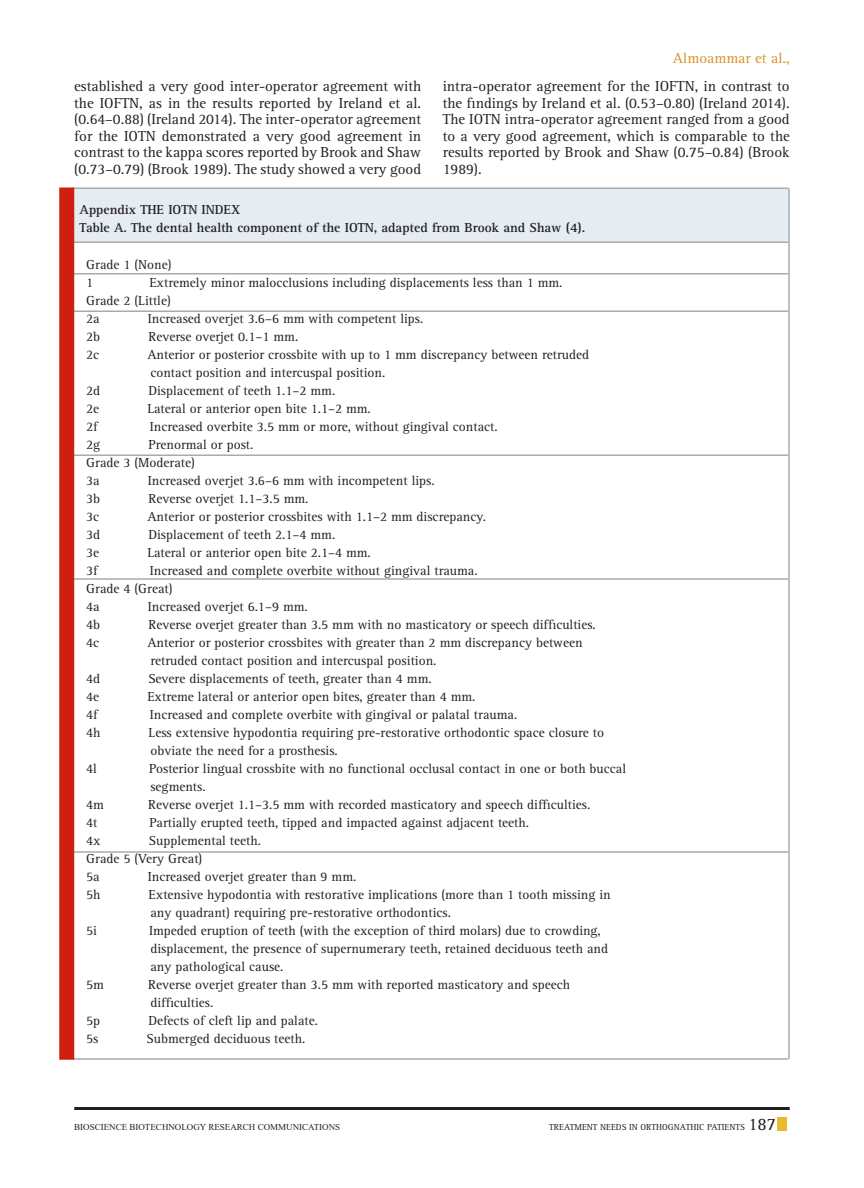
<style>
.page{position:relative;width:864px;height:1188px;background:#fff}
.page>*{position:absolute;margin:0;border:0;box-sizing:border-box;transform-origin:0 0}
.Body_text{font:15px/16.5px "Rotis Serif Std";color:#231f20;text-align:justify}
.Body_text-2{font:15px "Rotis Serif Std";color:#d69429}
.Body_text-3{font:13.5px "Rotis Serif Std";color:#231f20}
.Body_text-4{font:700 13.5px "Rotis Serif Std";color:#231f20}
.t1{font:9px "Times New Roman";color:#231f20}
.t2{font:9px "Rotis Serif Std";color:#231f20}
.s1{font-size:18px}
</style>
<div class="page">
<div style="left:777px;top:1118px;width:10px;height:13px;background:#eaba2e"></div>
<hr style="left:74px;top:1107px;width:716px;height:3px;background:#231f20">
<div style="left:73px;top:188px;width:715px;height:54px;background:#e5ecf2"></div>
<hr style="left:73px;top:188px;width:715px;height:1px;background:#a8aaad">
<hr style="left:73px;top:242px;width:715px;height:1px;background:#a8aaad">
<hr style="left:73px;top:273px;width:715px;height:1px;background:#a8aaad">
<hr style="left:73px;top:310px;width:715px;height:2px;background:#a8aaad">
<hr style="left:73px;top:454px;width:715px;height:2px;background:#a8aaad">
<hr style="left:73px;top:578px;width:715px;height:2px;background:#a8aaad">
<hr style="left:73px;top:851px;width:715px;height:2px;background:#a8aaad">
<hr style="left:73px;top:1058px;width:715px;height:2px;background:#a8aaad">
<hr style="left:788px;top:188px;width:2px;height:871px;background:#a8aaad">
<div style="left:59px;top:187px;width:15px;height:873px;background:#ce1f10"></div>
<p class="Body_text-2" style="left:673px;top:49px;width:118px">Almoammar et al.,</p>
<p class="Body_text" style="left:74px;top:79px;width:349px">established a very good inter-operator agreement with the IOFTN, as in the results reported by Ireland et al. (0.64–0.88) (Ireland 2014). The inter-operator agreement for the IOTN demonstrated a very good agreement in contrast to the kappa scores reported by Brook and Shaw (0.73–0.79) (Brook 1989). The study showed a very good</p>
<p class="Body_text" style="left:443px;top:79px;width:348px">intra-operator agreement for the IOFTN, in contrast to the findings by Ireland et al. (0.53–0.80) (Ireland 2014).<br>The IOTN intra-operator agreement ranged from a good to a very good agreement, which is comparable to the results reported by Brook and Shaw (0.75–0.84) (Brook 1989).</p>
<p class="Body_text-4" style="left:80px;top:201px;width:162px">Appendix THE IOTN INDEX</p>
<p class="Body_text-4" style="left:80px;top:219px;width:507px">Table A. The dental health component of the IOTN, adapted from Brook and Shaw (4).</p>
<p class="Body_text-3" style="left:86px;top:257px;width:87px">Grade 1 (None)</p>
<p class="Body_text-3" style="left:86px;top:275px;width:9px">1</p>
<p class="Body_text-3" style="left:149px;top:275px;width:415px">Extremely minor malocclusions including displacements less than 1 mm.</p>
<p class="Body_text-3" style="left:86px;top:293px;width:86px">Grade 2 (Little)</p>
<p class="Body_text-3" style="left:86px;top:311px;width:15px">2a</p>
<p class="Body_text-3" style="left:148px;top:311px;width:277px">Increased overjet 3.6–6 mm with competent lips.</p>
<p class="Body_text-3" style="left:86px;top:329px;width:16px">2b</p>
<p class="Body_text-3" style="left:148px;top:329px;width:151px">Reverse overjet 0.1–1 mm.</p>
<p class="Body_text-3" style="left:86px;top:347px;width:15px">2c</p>
<p class="Body_text-3" style="left:147px;top:347px;width:443px">Anterior or posterior crossbite with up to 1 mm discrepancy between retruded</p>
<p class="Body_text-3" style="left:150px;top:365px;width:236px">contact position and intercuspal position.</p>
<p class="Body_text-3" style="left:86px;top:383px;width:16px">2d</p>
<p class="Body_text-3" style="left:148px;top:383px;width:188px">Displacement of teeth 1.1–2 mm.</p>
<p class="Body_text-3" style="left:86px;top:401px;width:15px">2e</p>
<p class="Body_text-3" style="left:147px;top:401px;width:225px">Lateral or anterior open bite 1.1–2 mm.</p>
<p class="Body_text-3" style="left:86px;top:419px;width:13px">2f</p>
<p class="Body_text-3" style="left:150px;top:419px;width:349px">Increased overbite 3.5 mm or more, without gingival contact.</p>
<p class="Body_text-3" style="left:86px;top:437px;width:16px">2g</p>
<p class="Body_text-3" style="left:148px;top:437px;width:107px">Prenormal or post.</p>
<p class="Body_text-3" style="left:86px;top:455px;width:110px">Grade 3 (Moderate)</p>
<p class="Body_text-3" style="left:86px;top:473px;width:15px">3a</p>
<p class="Body_text-3" style="left:148px;top:473px;width:288px">Increased overjet 3.6–6 mm with incompetent lips.</p>
<p class="Body_text-3" style="left:86px;top:491px;width:16px">3b</p>
<p class="Body_text-3" style="left:148px;top:491px;width:162px">Reverse overjet 1.1–3.5 mm.</p>
<p class="Body_text-3" style="left:86px;top:509px;width:15px">3c</p>
<p class="Body_text-3" style="left:147px;top:509px;width:340px">Anterior or posterior crossbites with 1.1–2 mm discrepancy.</p>
<p class="Body_text-3" style="left:86px;top:527px;width:16px">3d</p>
<p class="Body_text-3" style="left:148px;top:527px;width:188px">Displacement of teeth 2.1–4 mm.</p>
<p class="Body_text-3" style="left:86px;top:545px;width:15px">3e</p>
<p class="Body_text-3" style="left:147px;top:545px;width:225px">Lateral or anterior open bite 2.1–4 mm.</p>
<p class="Body_text-3" style="left:86px;top:563px;width:13px">3f</p>
<p class="Body_text-3" style="left:150px;top:563px;width:329px">Increased and complete overbite without gingival trauma.</p>
<p class="Body_text-3" style="left:86px;top:581px;width:88px">Grade 4 (Great)</p>
<p class="Body_text-3" style="left:86px;top:599px;width:15px">4a</p>
<p class="Body_text-3" style="left:148px;top:599px;width:161px">Increased overjet 6.1–9 mm.</p>
<p class="Body_text-3" style="left:86px;top:617px;width:16px">4b</p>
<p class="Body_text-3" style="left:148px;top:617px;width:449px">Reverse overjet greater than 3.5 mm with no masticatory or speech difficulties.</p>
<p class="Body_text-3" style="left:86px;top:635px;width:15px">4c</p>
<p class="Body_text-3" style="left:147px;top:635px;width:437px">Anterior or posterior crossbites with greater than 2 mm discrepancy between</p>
<p class="Body_text-3" style="left:150px;top:653px;width:288px">retruded contact position and intercuspal position.</p>
<p class="Body_text-3" style="left:86px;top:671px;width:16px">4d</p>
<p class="Body_text-3" style="left:148px;top:671px;width:285px">Severe displacements of teeth, greater than 4 mm.</p>
<p class="Body_text-3" style="left:86px;top:689px;width:15px">4e</p>
<p class="Body_text-3" style="left:147px;top:689px;width:330px">Extreme lateral or anterior open bites, greater than 4 mm.</p>
<p class="Body_text-3" style="left:86px;top:707px;width:13px">4f</p>
<p class="Body_text-3" style="left:150px;top:707px;width:369px">Increased and complete overbite with gingival or palatal trauma.</p>
<p class="Body_text-3" style="left:86px;top:725px;width:16px">4h</p>
<p class="Body_text-3" style="left:149px;top:725px;width:457px">Less extensive hypodontia requiring pre-restorative orthodontic space closure to</p>
<p class="Body_text-3" style="left:150px;top:743px;width:189px">obviate the need for a prosthesis.</p>
<p class="Body_text-3" style="left:86px;top:761px;width:12px">4l</p>
<p class="Body_text-3" style="left:149px;top:761px;width:479px">Posterior lingual crossbite with no functional occlusal contact in one or both buccal</p>
<p class="Body_text-3" style="left:150px;top:779px;width:57px">segments.</p>
<p class="Body_text-3" style="left:86px;top:797px;width:19px">4m</p>
<p class="Body_text-3" style="left:148px;top:797px;width:444px">Reverse overjet 1.1–3.5 mm with recorded masticatory and speech difficulties.</p>
<p class="Body_text-3" style="left:86px;top:815px;width:13px">4t</p>
<p class="Body_text-3" style="left:150px;top:815px;width:381px">Partially erupted teeth, tipped and impacted against adjacent teeth.</p>
<p class="Body_text-3" style="left:86px;top:833px;width:16px">4x</p>
<p class="Body_text-3" style="left:149px;top:833px;width:114px">Supplemental teeth.</p>
<p class="Body_text-3" style="left:86px;top:851px;width:118px">Grade 5 (Very Great)</p>
<p class="Body_text-3" style="left:86px;top:869px;width:15px">5a</p>
<p class="Body_text-3" style="left:148px;top:869px;width:210px">Increased overjet greater than 9 mm.</p>
<p class="Body_text-3" style="left:86px;top:887px;width:16px">5h</p>
<p class="Body_text-3" style="left:149px;top:887px;width:463px">Extensive hypodontia with restorative implications (more than 1 tooth missing in</p>
<p class="Body_text-3" style="left:150px;top:905px;width:302px">any quadrant) requiring pre-restorative orthodontics.</p>
<p class="Body_text-3" style="left:86px;top:923px;width:12px">5i</p>
<p class="Body_text-3" style="left:149px;top:923px;width:453px">Impeded eruption of teeth (with the exception of third molars) due to crowding,</p>
<p class="Body_text-3" style="left:150px;top:941px;width:459px">displacement, the presence of supernumerary teeth, retained deciduous teeth and</p>
<p class="Body_text-3" style="left:150px;top:959px;width:135px">any pathological cause.</p>
<p class="Body_text-3" style="left:86px;top:977px;width:19px">5m</p>
<p class="Body_text-3" style="left:148px;top:977px;width:423px">Reverse overjet greater than 3.5 mm with reported masticatory and speech</p>
<p class="Body_text-3" style="left:150px;top:995px;width:65px">difficulties.</p>
<p class="Body_text-3" style="left:86px;top:1013px;width:16px">5p</p>
<p class="Body_text-3" style="left:148px;top:1013px;width:171px">Defects of cleft lip and palate.</p>
<p class="Body_text-3" style="left:86px;top:1031px;width:14px">5s</p>
<p class="Body_text-3" style="left:147px;top:1031px;width:160px">Submerged deciduous teeth.</p>
<p class="t1" style="left:74px;top:1121px;width:267px">BIOSCIENCE BIOTECHNOLOGY RESEARCH COMMUNICATIONS</p>
<p class="t2" style="left:549px;top:1122px;width:22px">Treatm</p>
<p class="t2" style="left:582px;top:1122px;width:71px">ent Needs In Ortho</p>
<p class="t2" style="left:668px;top:1122px;width:12px">gnathic</p>
<p class="t2" style="left:707px;top:1122px;width:71px">Patients <span class="s1">187</span></p>
</div>
